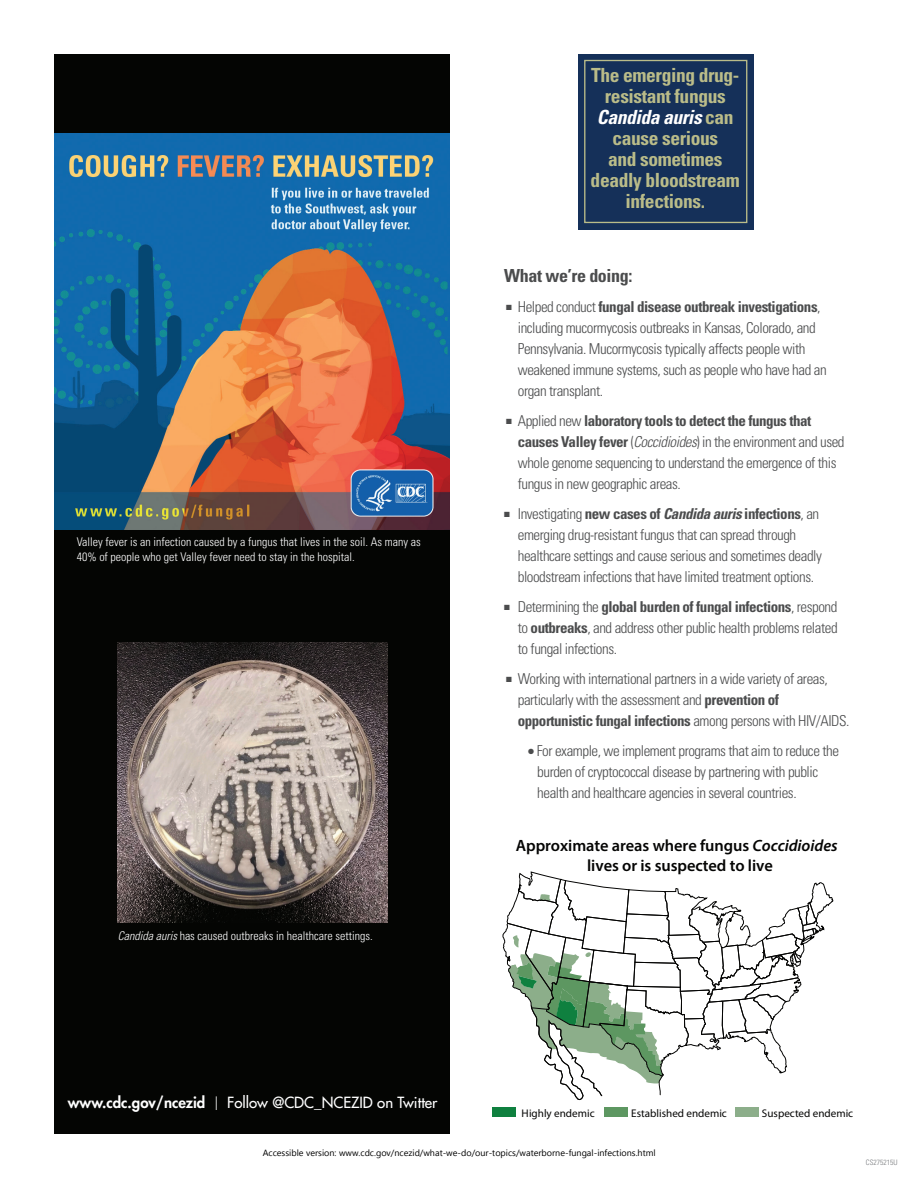
<style>
.page{position:relative;width:918px;height:1188px;background:#fff}
.page>*{position:absolute;margin:0;border:0;box-sizing:border-box;transform-origin:0 0}
.t1{font:700 condensed 19.5px/21px "Univers LT Std";letter-spacing:-.02em;color:#babc89;text-align:center}
.t2{font:700 condensed 18px "Univers LT Std";letter-spacing:-.02em;color:#4b4c4d}
.t3{font:600 16.35px/19.6px "Myriad Pro";letter-spacing:-.005em;color:#050504;text-align:center}
.t4{font:300 condensed 15px "Univers LT Std";letter-spacing:-.03em;color:#4b4c4d}
.t5{font:700 condensed 15px "Univers LT Std";letter-spacing:-.03em;color:#4b4c4d}
.t6{font:500 15px "Futura Std";color:#fff}
.t7{font:300 condensed 12px/14.4px "Univers LT Std";color:#fff}
.t8{font:11.1px "Myriad Pro";color:#050504}
.t9{font:9px "Nirmala UI";color:#000}
.t10{font:300 condensed 7.5px "Univers LT Std";color:#76787b}
.s1{font-style:italic}
.s2{font-style:italic;color:#fff}
.s3{font-weight:300}
.s4{font-weight:700}
.s5{font-weight:800}
.s6{font-weight:300;font-size:16.5px}
</style>
<div class="page">
<div style="left:54px;top:54px;width:396px;height:1080px;background:#040503"></div>
<img style="left:118px;top:643px;width:270px;height:279px">
<img style="left:54px;top:134px;width:396px;height:396px">
<svg style="left:503px;top:872px;width:330px;height:229px"></svg>
<div style="left:493px;top:1108px;width:23px;height:9px;background:#0f803f"></div>
<div style="left:604px;top:1108px;width:23px;height:9px;background:#5d9761"></div>
<div style="left:735px;top:1108px;width:23px;height:9px;background:#8cae8a"></div>
<div style="left:578px;top:54px;width:176px;height:176px;background:#153059"></div>
<div style="left:584px;top:60px;width:163px;height:163px;border:1px solid #babc89"></div>
<p class="t7" style="left:77px;top:535px;width:346px">Valley fever is an infection caused by a fungus that lives in the soil. As many as<br>40% of people who get Valley fever need to stay in the hospital.</p>
<p class="t7" style="left:118px;top:928px;width:257px"><span class="s1">Candida auris</span> has caused outbreaks in healthcare settings.</p>
<p class="t1" style="left:591px;top:65px;width:151px">The emerging drug&shy;resistant fungus<br><span class="s2">Candida auris</span> can cause serious<br>and sometimes deadly bloodstream infections.</p>
<p class="t2" style="left:504px;top:264px;width:130px">What we’re doing:</p>
<p class="t5" style="left:506px;top:297px;width:316px">■ <span class="s3">Helped conduct</span> fungal disease outbreak investigations<span class="s3">,</span></p>
<p class="t4" style="left:518px;top:318px;width:299px">including mucormycosis outbreaks in Kansas, Colorado, and</p>
<p class="t4" style="left:518px;top:339px;width:289px">Pennsylvania. Mucormycosis typically affects people with</p>
<p class="t4" style="left:518px;top:360px;width:310px">weakened immune systems, such as people who have had an</p>
<p class="t4" style="left:518px;top:381px;width:87px">organ transplant.</p>
<p class="t5" style="left:506px;top:411px;width:307px">■ <span class="s3">Applied new</span> laboratory tools to detect the fungus that</p>
<p class="t4" style="left:518px;top:432px;width:328px"><span class="s4">causes Valley fever</span> (<span class="s1">Coccidioides</span>) in the environment and used</p>
<p class="t4" style="left:518px;top:453px;width:320px">whole genome sequencing to understand the emergence of this</p>
<p class="t4" style="left:518px;top:474px;width:165px">fungus in new geographic areas.</p>
<p class="t5" style="left:504px;top:504px;width:316px">■ <span class="s3">Investigating</span> new cases of <span class="s1">Candida auris</span> infections<span class="s3">, an</span></p>
<p class="t4" style="left:518px;top:525px;width:280px">emerging drug-resistant fungus that can spread through</p>
<p class="t4" style="left:518px;top:546px;width:306px">healthcare settings and cause serious and sometimes deadly</p>
<p class="t4" style="left:518px;top:567px;width:298px">bloodstream infections that have limited treatment options.</p>
<p class="t5" style="left:504px;top:597px;width:335px">■ <span class="s3">Determining the</span> global burden of fungal infections<span class="s3">, respond</span></p>
<p class="t4" style="left:518px;top:618px;width:321px">to <span class="s4">outbreaks</span>, and address other public health problems related</p>
<p class="t4" style="left:518px;top:639px;width:101px">to fungal infections.</p>
<p class="t4" style="left:506px;top:669px;width:323px">■ Working with international partners in a wide variety of areas,</p>
<p class="t4" style="left:518px;top:690px;width:263px">particularly with the assessment and <span class="s4">prevention of</span></p>
<p class="t5" style="left:518px;top:711px;width:333px">opportunistic fungal infections <span class="s3">among persons with HIV/AIDS.</span></p>
<p class="t4" style="left:528px;top:741px;width:312px">● For example, we implement programs that aim to reduce the</p>
<p class="t4" style="left:537px;top:762px;width:282px">burden of cryptococcal disease by partnering with public</p>
<p class="t4" style="left:537px;top:783px;width:261px">health and healthcare agencies in several countries.</p>
<p class="t3" style="left:516px;top:835px;width:323px">Approximate areas where fungus <span class="s1">Coccidioides </span>lives or is suspected to live</p>
<p class="t6" style="left:68px;top:1093px;width:371px"><span class="s5">www.cdc.gov/ncezid</span> <span class="s6">l</span> Follow @CDC_NCEZID on Twitter</p>
<p class="t8" style="left:522px;top:1106px;width:75px">Highly endemic</p>
<p class="t8" style="left:631px;top:1106px;width:97px">Established endemic</p>
<p class="t8" style="left:762px;top:1106px;width:93px">Suspected endemic</p>
<p class="t9" style="left:263px;top:1146px;width:394px">Accessible version: www.cdc.gov/ncezid/what-we-do/our-topics/waterborne-fungal-infections.html</p>
<p class="t10" style="left:866px;top:1157px;width:33px">CS275215U</p>
</div>
